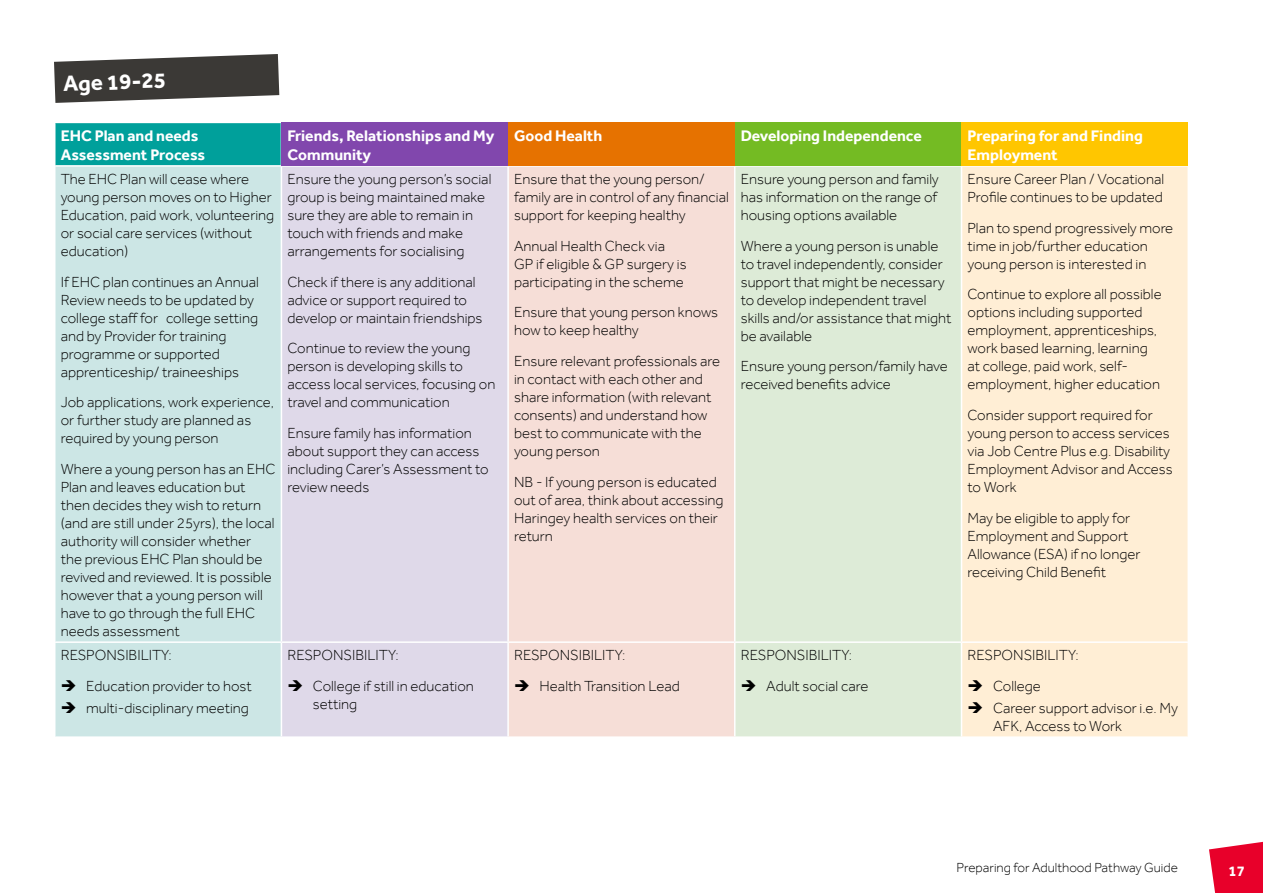
<style>
.page{position:relative;width:1263px;height:893px;background:#fff}
.page>*{position:absolute;margin:0;border:0;box-sizing:border-box;transform-origin:0 0}
.t1{font:700 22.5px "Effra";color:#fff}
.t2{font:700 15.75px/18.9px "Effra";color:#fff}
.t3{font:300 15px/18px "Effra";color:#000}
.t4{font:700 15px "Effra";color:#fff}
.t5{font:300 13.5px "Effra";color:#000}
</style>
<div class="page">
<svg style="left:1209px;top:841px;width:54px;height:52px;background:#eb2247"></svg>
<div style="left:55px;top:122px;width:226px;height:44px;background:#00a09b"></div>
<div style="left:55px;top:166px;width:226px;height:476px;background:#cce6e5"></div>
<div style="left:281px;top:166px;width:227px;height:476px;background:#dfd9e9"></div>
<div style="left:508px;top:166px;width:227px;height:476px;background:#f6ded7"></div>
<div style="left:735px;top:166px;width:226px;height:476px;background:#ddebd7"></div>
<div style="left:961px;top:166px;width:227px;height:476px;background:#ffeed5"></div>
<hr style="left:1187px;top:167px;width:2px;height:474px;background:#fff">
<hr style="left:961px;top:167px;width:1px;height:474px;background:#fff">
<hr style="left:734px;top:167px;width:1px;height:474px;background:#fff">
<hr style="left:507px;top:167px;width:2px;height:474px;background:#fff">
<hr style="left:281px;top:167px;width:1px;height:474px;background:#fff">
<hr style="left:54px;top:167px;width:2px;height:474px;background:#fff">
<hr style="left:54px;top:165px;width:227px;height:2px;background:#fff">
<hr style="left:281px;top:165px;width:227px;height:2px;background:#fff">
<hr style="left:508px;top:165px;width:227px;height:2px;background:#fff">
<hr style="left:735px;top:165px;width:226px;height:2px;background:#fff">
<hr style="left:961px;top:165px;width:228px;height:2px;background:#fff">
<hr style="left:54px;top:123px;width:2px;height:42px;background:#fff">
<hr style="left:54px;top:122px;width:227px;height:1px;background:#fff">
<svg style="left:54px;top:54px;width:225px;height:49px;background:#5b5957"></svg>
<div style="left:281px;top:122px;width:227px;height:44px;background:#8147ad"></div>
<div style="left:508px;top:122px;width:227px;height:44px;background:#e67200"></div>
<div style="left:735px;top:122px;width:226px;height:44px;background:#74bb23"></div>
<div style="left:961px;top:122px;width:227px;height:44px;background:#ffc600"></div>
<div style="left:55px;top:642px;width:226px;height:95px;background:#cce6e5"></div>
<div style="left:281px;top:642px;width:227px;height:95px;background:#dfd9e9"></div>
<div style="left:508px;top:642px;width:227px;height:95px;background:#f6ded7"></div>
<div style="left:735px;top:642px;width:226px;height:95px;background:#ddebd7"></div>
<div style="left:961px;top:642px;width:227px;height:95px;background:#ffeed5"></div>
<hr style="left:54px;top:641px;width:227px;height:2px;background:#fff">
<hr style="left:54px;top:643px;width:2px;height:93px;background:#fff">
<hr style="left:281px;top:641px;width:227px;height:2px;background:#fff">
<hr style="left:281px;top:643px;width:1px;height:93px;background:#fff">
<hr style="left:508px;top:641px;width:227px;height:2px;background:#fff">
<hr style="left:507px;top:643px;width:2px;height:93px;background:#fff">
<hr style="left:735px;top:641px;width:226px;height:2px;background:#fff">
<hr style="left:734px;top:643px;width:1px;height:93px;background:#fff">
<hr style="left:961px;top:643px;width:1px;height:93px;background:#fff">
<hr style="left:54px;top:736px;width:227px;height:2px;background:#fff">
<hr style="left:281px;top:736px;width:227px;height:2px;background:#fff">
<hr style="left:508px;top:736px;width:227px;height:2px;background:#fff">
<hr style="left:735px;top:736px;width:226px;height:2px;background:#fff">
<hr style="left:961px;top:641px;width:228px;height:2px;background:#fff">
<hr style="left:1187px;top:643px;width:2px;height:93px;background:#fff">
<hr style="left:961px;top:736px;width:228px;height:2px;background:#fff">
<h1 class="t1" style="left:63px;top:70px;width:104px;rotate:-2deg">Age 19-25</h1>
<p class="t2" style="left:61px;top:126px;width:146px">EHC Plan and needs<br>Assessment Process</p>
<p class="t2" style="left:287px;top:126px;width:209px">Friends, Relationships and My<br>Community</p>
<p class="t2" style="left:514px;top:126px;width:90px">Good Health</p>
<p class="t2" style="left:741px;top:126px;width:183px">Developing Independence</p>
<p class="t2" style="left:967px;top:126px;width:177px">Preparing for and Finding<br>Employment</p>
<p class="t3" style="left:61px;top:170px;width:215px">The EHC Plan will cease where young person moves on to Higher<br>Education, paid work, volunteering or social care services (without education)</p>
<p class="t3" style="left:61px;top:273px;width:200px">If EHC plan continues an Annual<br>Review needs to be updated by college staff for college setting and by Provider for training programme or supported apprenticeship/ traineeships</p>
<p class="t3" style="left:61px;top:393px;width:215px">Job applications, work experience, or further study are planned as required by young person</p>
<p class="t3" style="left:61px;top:460px;width:216px">Where a young person has an EHC<br>Plan and leaves education but then decides they wish to return (and are still under 25yrs), the local authority will consider whether the previous EHC Plan should be revived and reviewed. It is possible however that a young person will have to go through the full EHC needs assessment</p>
<p class="t3" style="left:967px;top:170px;width:198px">Ensure Career Plan / Vocational<br>Profile continues to be updated</p>
<p class="t3" style="left:967px;top:218px;width:207px">Plan to spend progressively more time in job/further education young person is interested in</p>
<p class="t3" style="left:967px;top:285px;width:196px">Continue to explore all possible options including supported employment, apprenticeships, work based learning, learning at college, paid work, self&shy;employment, higher education</p>
<p class="t3" style="left:967px;top:406px;width:207px">Consider support required for young person to access services via Job Centre Plus e.g. Disability<br>Employment Advisor and Access to Work</p>
<p class="t3" style="left:967px;top:509px;width:174px">May be eligible to apply for<br>Employment and Support<br>Allowance (ESA) if no longer receiving Child Benefit</p>
<p class="t3" style="left:514px;top:170px;width:216px">Ensure that the young person/ family are in control of any financial support for keeping healthy</p>
<p class="t3" style="left:514px;top:237px;width:174px">Annual Health Check via<br>GP if eligible &amp; GP surgery is participating in the scheme</p>
<p class="t3" style="left:514px;top:303px;width:205px">Ensure that young person knows how to keep healthy</p>
<p class="t3" style="left:514px;top:352px;width:208px">Ensure relevant professionals are in contact with each other and share information (with relevant consents) and understand how best to communicate with the young person</p>
<p class="t3" style="left:514px;top:473px;width:211px">NB - If young person is educated out of area, think about accessing<br>Haringey health services on their return</p>
<p class="t3" style="left:741px;top:170px;width:199px;text-align:justify">Ensure young person and family has information on the range of housing options available</p>
<p class="t3" style="left:741px;top:236px;width:212px">Where a young person is unable to travel independently, consider support that might be necessary to develop independent travel skills and/or assistance that might be available</p>
<p class="t3" style="left:741px;top:357px;width:208px">Ensure young person/family have received benefits advice</p>
<p class="t3" style="left:287px;top:170px;width:205px">Ensure the young person’s social group is being maintained make sure they are able to remain in touch with friends and make arrangements for socialising</p>
<p class="t3" style="left:287px;top:273px;width:197px">Check if there is any additional advice or support required to develop or maintain friendships</p>
<p class="t3" style="left:287px;top:339px;width:210px">Continue to review the young person is developing skills to access local services, focusing on travel and communication</p>
<p class="t3" style="left:287px;top:424px;width:203px">Ensure family has information about support they can access including Carer’s Assessment to review needs</p>
<p class="t3" style="left:86px;top:640px;width:167px;line-height:30.8px;text-indent:-26px">RESPONSIBILITY:<br>Education provider to host</p>
<p class="t3" style="left:86px;top:699px;width:164px">multi-disciplinary meeting</p>
<p class="t3" style="left:313px;top:640px;width:162px;line-height:30.8px;text-indent:-26px">RESPONSIBILITY:<br>College if still in education</p>
<p class="t3" style="left:313px;top:695px;width:46px">setting</p>
<p class="t3" style="left:540px;top:640px;width:142px;line-height:30.8px;text-indent:-26px">RESPONSIBILITY:<br>Health Transition Lead</p>
<p class="t3" style="left:766px;top:640px;width:104px;line-height:30.8px;text-indent:-26px">RESPONSIBILITY:<br>Adult social care</p>
<p class="t3" style="left:993px;top:640px;width:87px;line-height:30.8px;text-indent:-26px">RESPONSIBILITY:<br>College</p>
<p class="t3" style="left:993px;top:699px;width:186px">Career support advisor i.e. My<br>AFK, Access to Work</p>
<p class="t5" style="left:957px;top:860px;width:223px">Preparing for Adulthood Pathway Guide</p>
<p class="t4" style="left:1228px;top:862px;width:18px">17</p>
</div>
